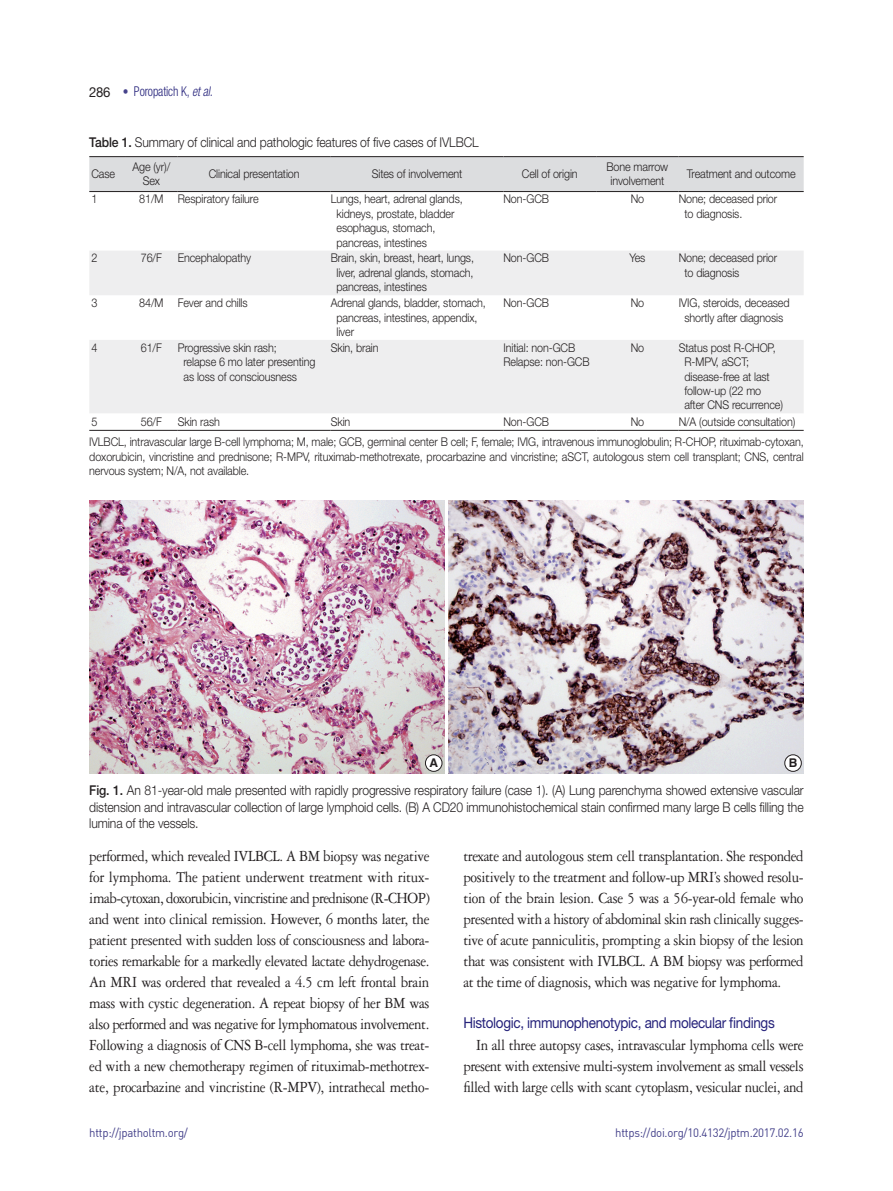
<style>
.page{position:relative;width:893px;height:1191px;background:#fff}
.page>*{position:absolute;margin:0;border:0;box-sizing:border-box;transform-origin:0 0}
.본문{font:16.5px/21px "Garamond 3 LT Std";letter-spacing:-.025em;color:#231f20;text-align:justify;scale:.9 1}
._1_제목{font:15px "Helvetica Neue LT Std";letter-spacing:-.025em;color:#26237b;scale:.9 1}
.그림제목{font:300 13.5px/16.2px "Helvetica Neue LT Std";letter-spacing:-.01em;color:#231f20;text-align:justify;scale:.9 1}
.표제목{font:300 13.5px "Helvetica Neue LT Std";letter-spacing:-.01em;color:#231f20;scale:.9 1}
.t1{font:300 condensed 13.5px "Helvetica Neue LT Std";letter-spacing:-.01em;color:#26237b;scale:.9 1}
.표본문{font:300 12px "Helvetica Neue LT Std";letter-spacing:-.01em;color:#231f20;scale:.9 1}
.표설명{font:300 12px/14.4px "Helvetica Neue LT Std";letter-spacing:-.01em;color:#231f20;text-align:justify;scale:.9 1}
.t2{font:12px "Dinreg";letter-spacing:-.025em;color:#45428b;scale:.95 1}
.t3{font:700 12px "Helvetica LT Std";color:#231f20}
.s1{font-weight:400;font-stretch:normal;font-size:13.8px;color:#231f20}
.s2{font-size:12.75px;color:#45428b}
.s3{font-style:italic}
.s4{font-weight:500}
</style>
<div class="page">
<div style="left:89px;top:157px;width:715px;height:34px;background:#dcdddf"></div>
<svg style="left:89px;top:251px;width:715px;height:162px;fill:#eeeeef"></svg>
<hr style="left:89px;top:430px;width:36px;height:1px;background:#231f20">
<hr style="left:125px;top:430px;width:53px;height:1px;background:#231f20">
<hr style="left:178px;top:430px;width:153px;height:1px;background:#231f20">
<hr style="left:331px;top:430px;width:172px;height:1px;background:#231f20">
<hr style="left:503px;top:430px;width:93px;height:1px;background:#231f20">
<hr style="left:596px;top:430px;width:83px;height:1px;background:#231f20">
<hr style="left:679px;top:430px;width:125px;height:1px;background:#231f20">
<hr style="left:89px;top:156px;width:36px;height:1px;background:#231f20">
<hr style="left:125px;top:156px;width:53px;height:1px;background:#231f20">
<hr style="left:178px;top:156px;width:153px;height:1px;background:#231f20">
<hr style="left:331px;top:156px;width:172px;height:1px;background:#231f20">
<hr style="left:503px;top:156px;width:93px;height:1px;background:#231f20">
<hr style="left:596px;top:156px;width:83px;height:1px;background:#231f20">
<hr style="left:679px;top:156px;width:125px;height:1px;background:#231f20">
<hr style="left:89px;top:191px;width:36px;height:1px;background:#231f20">
<hr style="left:125px;top:191px;width:53px;height:1px;background:#231f20">
<hr style="left:178px;top:191px;width:153px;height:1px;background:#231f20">
<hr style="left:331px;top:191px;width:172px;height:1px;background:#231f20">
<hr style="left:503px;top:191px;width:93px;height:1px;background:#231f20">
<hr style="left:596px;top:191px;width:83px;height:1px;background:#231f20">
<hr style="left:679px;top:191px;width:125px;height:1px;background:#231f20">
<img style="left:89px;top:500px;width:355px;height:273px">
<img style="left:449px;top:500px;width:355px;height:273px">
<div style="left:425px;top:755px;width:17px;height:16px;background:#fff;border-radius:50%"></div>
<div style="left:425px;top:754px;width:17px;height:17px;border:1px solid #231f20;border-radius:50%"></div>
<div style="left:785px;top:755px;width:16px;height:16px;background:#fff;border-radius:50%"></div>
<div style="left:784px;top:754px;width:17px;height:17px;border:1px solid #231f20;border-radius:50%"></div>
<p class="t1" style="left:89px;top:84px;width:139px"><span class="s1">286</span> <span class="s2">•</span> Poropatich K, <span class="s3">et al.</span></p>
<p class="표제목" style="left:89px;top:134px;width:434px"><span class="s4">Table 1.</span> Summary of clinical and pathologic features of five cases of IVLBCL</p>
<p class="표본문" style="left:91px;top:166px;width:28px">Case</p>
<p class="표본문" style="left:132px;top:159px;width:43px">Age (yr)/</p>
<p class="표본문" style="left:143px;top:174px;width:21px">Sex</p>
<p class="표본문" style="left:209px;top:166px;width:102px">Clinical presentation</p>
<p class="표본문" style="left:372px;top:166px;width:102px">Sites of involvement</p>
<p class="표본문" style="left:522px;top:166px;width:64px">Cell of origin</p>
<p class="표본문" style="left:606px;top:159px;width:70px">Bone marrow</p>
<p class="표본문" style="left:610px;top:174px;width:61px">involvement</p>
<p class="표본문" style="left:687px;top:166px;width:122px">Treatment and outcome</p>
<p class="표본문" style="left:91px;top:192px;width:8px">1</p>
<p class="표본문" style="left:139px;top:192px;width:28px">81/M</p>
<p class="표본문" style="left:178px;top:192px;width:91px">Respiratory failure</p>
<p class="표본문" style="left:331px;top:192px;width:148px">Lungs, heart, adrenal glands,</p>
<p class="표본문" style="left:336px;top:206px;width:133px">kidneys, prostate, bladder</p>
<p class="표본문" style="left:336px;top:221px;width:111px">esophagus, stomach,</p>
<p class="표본문" style="left:336px;top:235px;width:102px">pancreas, intestines</p>
<p class="표본문" style="left:503px;top:192px;width:52px">Non-GCB</p>
<p class="표본문" style="left:631px;top:192px;width:16px">No</p>
<p class="표본문" style="left:679px;top:192px;width:111px">None; deceased prior</p>
<p class="표본문" style="left:684px;top:206px;width:66px">to diagnosis.</p>
<p class="표본문" style="left:91px;top:251px;width:8px">2</p>
<p class="표본문" style="left:141px;top:251px;width:25px">76/F</p>
<p class="표본문" style="left:178px;top:251px;width:83px">Encephalopathy</p>
<p class="표본문" style="left:331px;top:251px;width:161px">Brain, skin, breast, heart, lungs,</p>
<p class="표본문" style="left:336px;top:265px;width:154px">liver, adrenal glands, stomach,</p>
<p class="표본문" style="left:336px;top:280px;width:102px">pancreas, intestines</p>
<p class="표본문" style="left:503px;top:251px;width:52px">Non-GCB</p>
<p class="표본문" style="left:629px;top:251px;width:19px">Yes</p>
<p class="표본문" style="left:679px;top:251px;width:111px">None; deceased prior</p>
<p class="표본문" style="left:684px;top:265px;width:63px">to diagnosis</p>
<p class="표본문" style="left:91px;top:295px;width:8px">3</p>
<p class="표본문" style="left:139px;top:295px;width:28px">84/M</p>
<p class="표본문" style="left:178px;top:295px;width:79px">Fever and chills</p>
<p class="표본문" style="left:331px;top:295px;width:174px">Adrenal glands, bladder, stomach,</p>
<p class="표본문" style="left:336px;top:310px;width:158px">pancreas, intestines, appendix,</p>
<p class="표본문" style="left:336px;top:324px;width:21px">liver</p>
<p class="표본문" style="left:503px;top:295px;width:52px">Non-GCB</p>
<p class="표본문" style="left:631px;top:295px;width:16px">No</p>
<p class="표본문" style="left:679px;top:295px;width:125px">IVIG, steroids, deceased</p>
<p class="표본문" style="left:684px;top:310px;width:111px">shortly after diagnosis</p>
<p class="표본문" style="left:91px;top:340px;width:8px">4</p>
<p class="표본문" style="left:141px;top:340px;width:25px">61/F</p>
<p class="표본문" style="left:178px;top:340px;width:111px">Progressive skin rash;</p>
<p class="표본문" style="left:184px;top:354px;width:148px">relapse 6 mo later presenting</p>
<p class="표본문" style="left:184px;top:369px;width:128px">as loss of consciousness</p>
<p class="표본문" style="left:331px;top:340px;width:55px">Skin, brain</p>
<p class="표본문" style="left:503px;top:340px;width:81px">Initial: non-GCB</p>
<p class="표본문" style="left:503px;top:354px;width:97px">Relapse: non-GCB</p>
<p class="표본문" style="left:631px;top:340px;width:16px">No</p>
<p class="표본문" style="left:679px;top:340px;width:109px">Status post R-CHOP,</p>
<p class="표본문" style="left:684px;top:354px;width:73px">R-MPV, aSCT;</p>
<p class="표본문" style="left:684px;top:369px;width:96px">disease-free at last</p>
<p class="표본문" style="left:684px;top:383px;width:87px">follow-up (22 mo</p>
<p class="표본문" style="left:684px;top:398px;width:111px">after CNS recurrence)</p>
<p class="표본문" style="left:91px;top:414px;width:8px">5</p>
<p class="표본문" style="left:141px;top:414px;width:25px">56/F</p>
<p class="표본문" style="left:178px;top:414px;width:48px">Skin rash</p>
<p class="표본문" style="left:331px;top:414px;width:23px">Skin</p>
<p class="표본문" style="left:503px;top:414px;width:52px">Non-GCB</p>
<p class="표본문" style="left:631px;top:414px;width:16px">No</p>
<p class="표본문" style="left:679px;top:414px;width:131px">N/A (outside consultation)</p>
<p class="표설명" style="left:89px;top:435px;width:795px">IVLBCL, intravascular large B-cell lymphoma; M, male; GCB, germinal center B cell; F, female; IVIG, intravenous immunoglobulin; R-CHOP, rituximab-cytoxan, doxorubicin, vincristine and prednisone; R-MPV, rituximab-methotrexate, procarbazine and vincristine; aSCT, autologous stem cell transplant; CNS, central nervous system; N/A, not available.</p>
<p class="t3" style="left:429px;top:755px;width:10px">A</p>
<p class="t3" style="left:789px;top:755px;width:10px">B</p>
<p class="그림제목" style="left:89px;top:782px;width:795px"><span class="s4">Fig. 1.</span> An 81-year-old male presented with rapidly progressive respiratory failure (case 1). (A) Lung parenchyma showed extensive vascular distension and intravascular collection of large lymphoid cells. (B) A CD20 immunohistochemical stain confirmed many large B cells filling the lumina of the vessels.</p>
<p class="본문" style="left:89px;top:845px;width:380px">performed, which revealed IVLBCL. A BM biopsy was negative for lymphoma. The patient underwent treatment with ritux&shy;imab-cytoxan, doxorubicin, vincristine and prednisone (R-CHOP) and went into clinical remission. However, 6 months later, the patient presented with sudden loss of consciousness and labora&shy;tories remarkable for a markedly elevated lactate dehydrogenase.<br>An MRI was ordered that revealed a 4.5 cm left frontal brain mass with cystic degeneration. A repeat biopsy of her BM was also performed and was negative for lymphomatous involvement.<br>Following a diagnosis of CNS B-cell lymphoma, she was treat&shy;ed with a new chemotherapy regimen of rituximab-methotrex&shy;ate, procarbazine and vincristine (R-MPV), intrathecal metho-</p>
<p class="본문" style="left:463px;top:845px;width:379px">trexate and autologous stem cell transplantation. She responded positively to the treatment and follow-up MRI’s showed resolu&shy;tion of the brain lesion. Case 5 was a 56-year-old female who presented with a history of abdominal skin rash clinically sugges&shy;tive of acute panniculitis, prompting a skin biopsy of the lesion that was consistent with IVLBCL. A BM biopsy was performed at the time of diagnosis, which was negative for lymphoma.</p>
<p class="_1_제목" style="left:463px;top:1013px;width:347px">Histologic, immunophenotypic, and molecular findings</p>
<p class="본문" style="left:463px;top:1034px;width:379px;text-indent:13px">In all three autopsy cases, intravascular lymphoma cells were present with extensive multi-system involvement as small vessels filled with large cells with scant cytoplasm, vesicular nuclei, and</p>
<p class="t2" style="left:89px;top:1125px;width:105px">http://jpatholtm.org/</p>
<p class="t2" style="left:615px;top:1125px;width:200px">https://doi.org/10.4132/jptm.2017.02.16</p>
</div>
